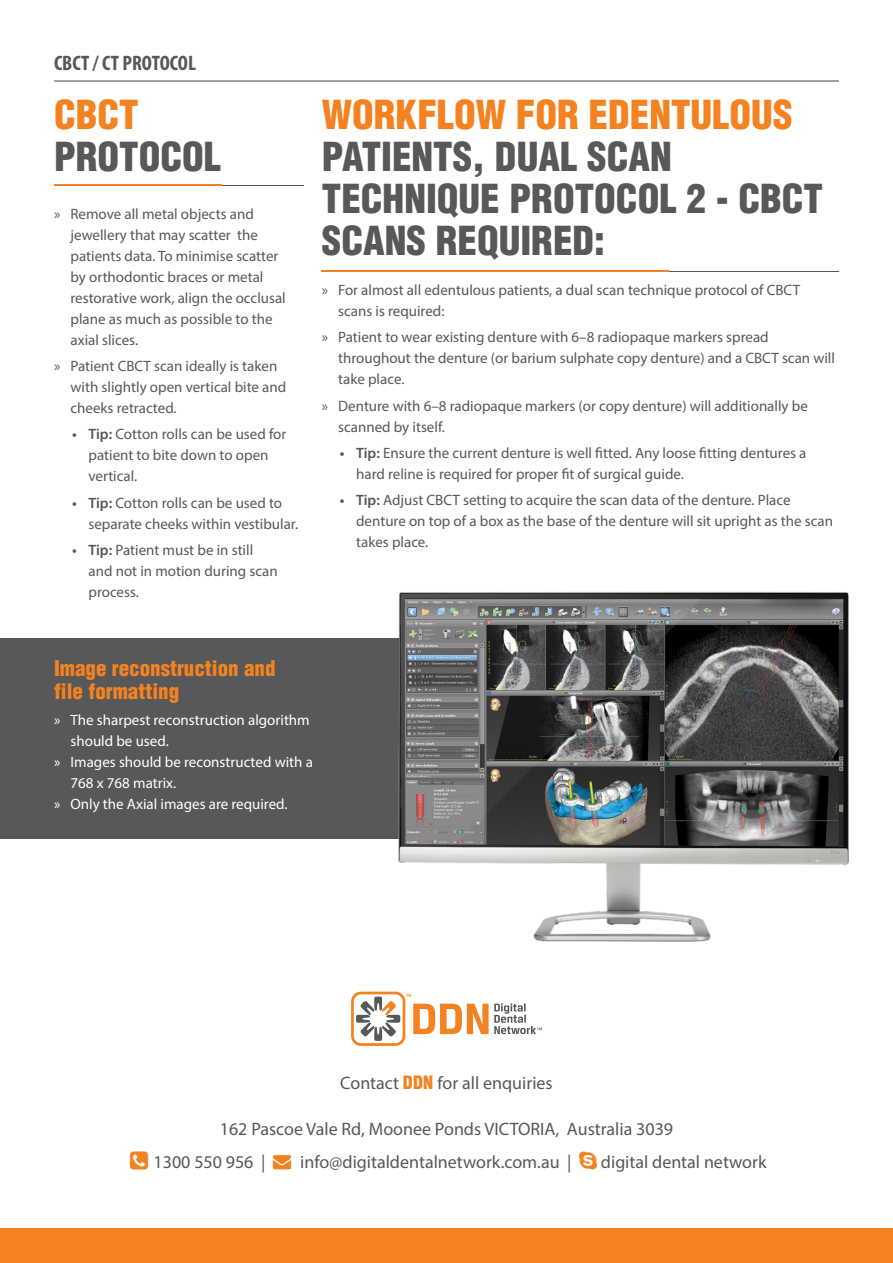
<style>
.page{position:relative;width:893px;height:1263px;background:#fff}
.page>*{position:absolute;margin:0;border:0;box-sizing:border-box;transform-origin:0 0}
.Heading{font:39px/42px "Switzerland Cond Black Plain";color:#57585a}
.Sub_Heading{font:21px/22.5px "Switzerland Cond Black Plain";color:#f58220}
.Sub_Heading-2{font:700 condensed 21px "Myriad Pro";color:#57585a}
.Paragraph_Style_1{font:18px "Myriad Pro";color:#57585a}
.t1{font:15px/21px "Myriad Pro";color:#57585a}
.t2{font:15px/21px "Myriad Pro";color:#fff}
.s1{color:#f58220}
.s2{font-weight:600}
.s3{font-family:"Switzerland Cond Black Plain";color:#f58220}
</style>
<div class="page">
<div style="left:0;top:1228px;width:893px;height:35px;background:#f58220"></div>
<div style="left:0;top:638px;width:445px;height:201px;background:#57585a"></div>
<hr style="left:54px;top:185px;width:250px;height:1px;background:#57585a">
<hr style="left:54px;top:184px;width:168px;height:2px;background:#f58220">
<hr style="left:322px;top:271px;width:517px;height:1px;background:#57585a">
<hr style="left:322px;top:270px;width:347px;height:2px;background:#f58220">
<img style="left:398px;top:592px;width:451px;height:349px">
<svg style="left:351px;top:991px;width:191px;height:55px"></svg>
<hr style="left:54px;top:80px;width:785px;height:2px;background:#57585a">
<p class="Sub_Heading-2" style="left:54px;top:50px;width:144px">CBCT / CT PROTOCOL</p>
<p class="Heading" style="left:54px;top:93px;width:169px"><span class="s1">CBCT<br></span>PROTOCOL</p>
<p class="Heading" style="left:322px;top:93px;width:503px"><span class="s1">WORKFLOW FOR EDENTULOUS<br></span>PATIENTS, DUAL SCAN<br>TECHNIQUE PROTOCOL 2 - CBCT<br>SCANS REQUIRED:</p>
<p class="t1" style="left:70px;top:203px;width:217px;text-indent:-16px">» Remove all metal objects and jewellery that may scatter the patients data. To minimise scatter by orthodontic braces or metal restorative work, align the occlusal plane as much as possible to the axial slices.</p>
<p class="t1" style="left:70px;top:355px;width:217px;text-indent:-16px">» Patient CBCT scan ideally is taken with slightly open vertical bite and cheeks retracted.</p>
<p class="t1" style="left:88px;top:424px;width:199px;text-indent:-16px"><span class="s2">• Tip:</span> Cotton rolls can be used for patient to bite down to open vertical.</p>
<p class="t1" style="left:88px;top:492px;width:211px;text-indent:-16px"><span class="s2">• Tip:</span> Cotton rolls can be used to separate cheeks within vestibular.</p>
<p class="t1" style="left:88px;top:539px;width:191px;text-indent:-16px"><span class="s2">• Tip:</span> Patient must be in still and not in motion during scan process.</p>
<p class="t1" style="left:338px;top:279px;width:463px;text-indent:-16px">» For almost all edentulous patients, a dual scan technique protocol of CBCT scans is required:</p>
<p class="t1" style="left:338px;top:326px;width:498px;text-indent:-16px">» Patient to wear existing denture with 6–8 radiopaque markers spread throughout the denture (or barium sulphate copy denture) and a CBCT scan will take place.</p>
<p class="t1" style="left:338px;top:395px;width:471px;text-indent:-16px">» Denture with 6–8 radiopaque markers (or copy denture) will additionally be scanned by itself.</p>
<p class="t1" style="left:356px;top:442px;width:452px;text-indent:-16px"><span class="s2">• Tip:</span> Ensure the current denture is well fitted. Any loose fitting dentures a hard reline is required for proper fit of surgical guide.</p>
<p class="t1" style="left:356px;top:490px;width:478px;text-indent:-16px"><span class="s2">• Tip:</span> Adjust CBCT setting to acquire the scan data of the denture. Place denture on top of a box as the base of the denture will sit upright as the scan takes place.</p>
<p class="Sub_Heading" style="left:54px;top:657px;width:223px">Image reconstruction and file formatting</p>
<p class="t2" style="left:70px;top:709px;width:241px;text-indent:-16px">» The sharpest reconstruction algorithm should be used.</p>
<p class="t2" style="left:70px;top:751px;width:244px;text-indent:-16px">» Images should be reconstructed with a<br>768 x 768 matrix.</p>
<p class="t2" style="left:54px;top:793px;width:235px">» Only the Axial images are required.</p>
<p class="Paragraph_Style_1" style="left:340px;top:1072px;width:214px">Contact <span class="s3">DDN</span> for all enquiries</p>
<p class="Paragraph_Style_1" style="left:220px;top:1118px;width:455px">162 Pascoe Vale Rd, Moonee Ponds VICTORIA, Australia 3039</p>
<p class="Paragraph_Style_1" style="left:154px;top:1151px;width:419px">1300 550 956 | <span class="s1">→</span> info@digitaldentalnetwork.com.au |</p>
<p class="Paragraph_Style_1" style="left:601px;top:1151px;width:167px">digital dental network</p>
</div>
